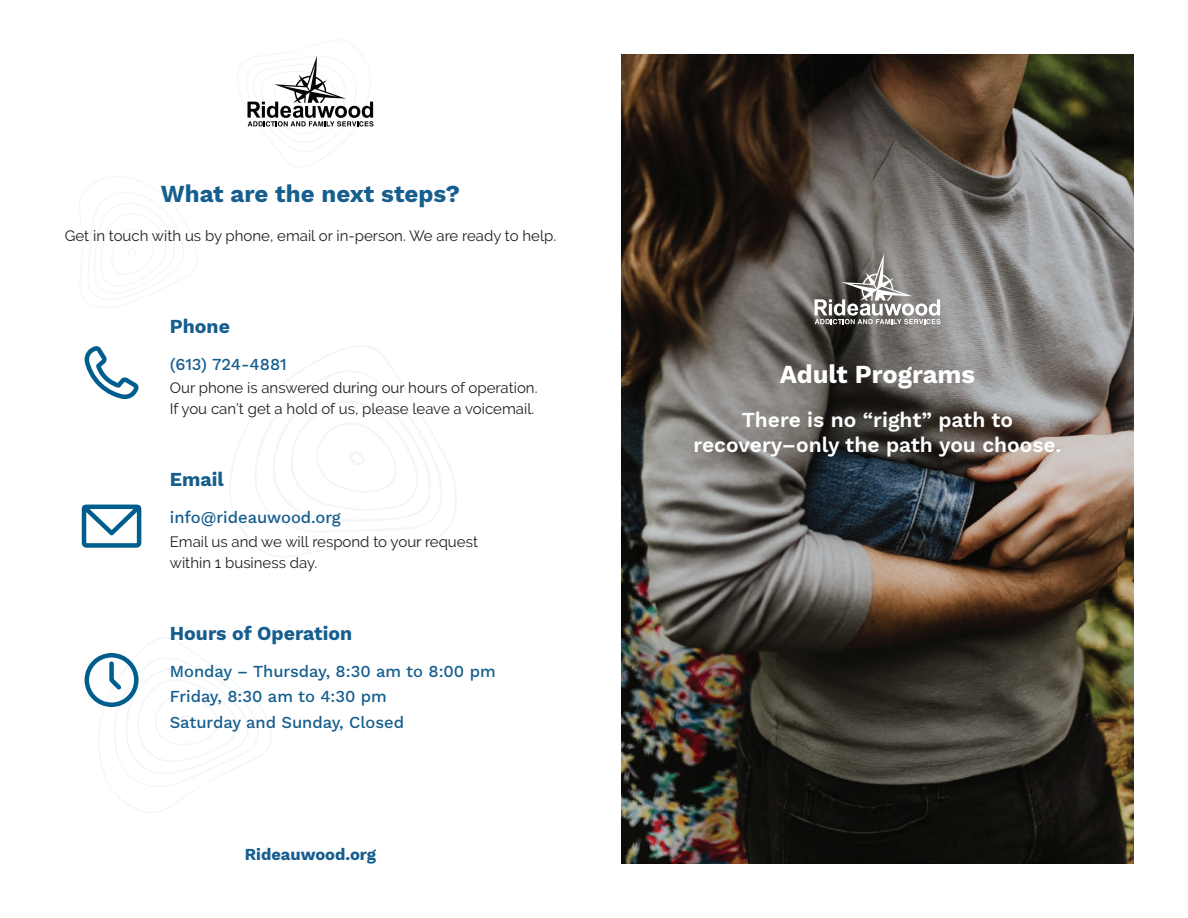
<style>
.page{position:relative;width:1188px;height:918px;background:#fff}
.page>*{position:absolute;margin:0;border:0;box-sizing:border-box;transform-origin:0 0}
.t1{font:25.5px "Work Sans";color:#fff}
.t2{font:24px "Work Sans";color:#155e8e}
.t3{font:21px/25.2px "Work Sans";color:#fff;text-align:center}
.t4{font:19.5px "Work Sans";color:#155e8e}
.t5{font:16.5px "Work Sans";color:#155e8e}
.Body{font:15px/21px "Raleway";color:#231f20}
</style>
<div class="page">
<svg style="left:79px;top:176px;width:119px;height:132px"></svg>
<svg style="left:229px;top:345px;width:227px;height:213px"></svg>
<svg style="left:250px;top:366px;width:193px;height:167px"></svg>
<img style="left:621px;top:54px;width:513px;height:810px">
<svg style="left:81px;top:504px;width:61px;height:44px"></svg>
<svg style="left:84px;top:346px;width:55px;height:54px"></svg>
<svg style="left:84px;top:637px;width:188px;height:176px"></svg>
<svg style="left:815px;top:254px;width:125px;height:70px;background:#888683"></svg>
<svg style="left:237px;top:39px;width:136px;height:128px"></svg>
<h1 class="t2" style="left:161px;top:176px;width:301px">What are the next steps?</h1>
<p class="Body" style="left:65px;top:225px;width:493px">Get in touch with us by phone, email or in-person. We are ready to help.</p>
<h2 class="t4" style="left:170px;top:311px;width:62px">Phone</h2>
<h3 class="t5" style="left:170px;top:352px;width:119px">(613) 724-4881</h3>
<p class="Body" style="left:170px;top:377px;width:369px">Our phone is answered during our hours of operation.<br>If you can’t get a hold of us, please leave a voicemail.</p>
<h2 class="t4" style="left:170px;top:465px;width:55px">Email</h2>
<h3 class="t5" style="left:170px;top:505px;width:172px">info@rideauwood.org</h3>
<p class="Body" style="left:170px;top:531px;width:310px">Email us and we will respond to your request within 1 business day.</p>
<h2 class="t4" style="left:170px;top:618px;width:184px">Hours of Operation</h2>
<h3 class="t5" style="left:170px;top:659px;width:327px">Monday – Thursday, 8:30 am to 8:00 pm</h3>
<h3 class="t5" style="left:170px;top:684px;width:219px">Friday, 8:30 am to 4:30 pm</h3>
<h3 class="t5" style="left:170px;top:710px;width:236px">Saturday and Sunday, Closed</h3>
<h3 class="t5" style="left:245px;top:842px;width:133px">Rideauwood.org</h3>
<p class="t1" style="left:780px;top:355px;width:197px">Adult Programs</p>
<h1 class="t3" style="left:693px;top:406px;width:370px">There is no “right” path to recovery–only the path you choose.</h1>
</div>
